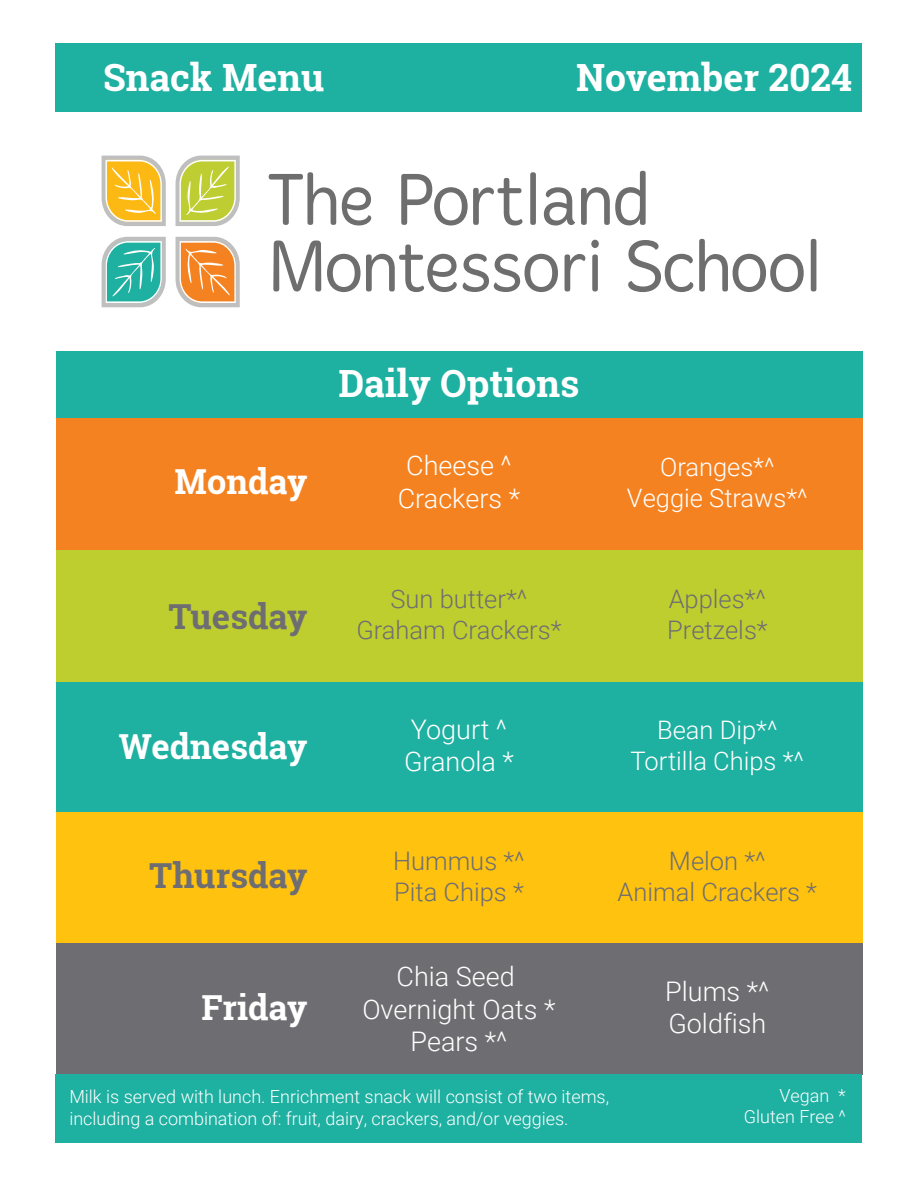
<style>
.page{position:relative;width:918px;height:1188px;background:#fff}
.page>*{position:absolute;margin:0;border:0;box-sizing:border-box;transform-origin:0 0}
.t1{font:700 37.5px "Roboto Slab";color:#fff}
.t2{font:700 34.5px "Roboto Slab";color:#fff}
.t3{font:700 34.5px "Roboto Slab";color:#6e6e72}
.t4{font:300 27px/32.4px "Roboto";color:#fff;text-align:center}
.t5{font:300 25.5px/30.6px "Roboto";color:#6e6e72}
.t6{font:300 25.5px/30.6px "Roboto";color:#fff;text-align:center}
.t7{font:300 18px/21.6px "Roboto";color:#fff}
</style>
<div class="page">
<div style="left:56px;top:43px;width:806px;height:69px;background:#1eb0a1"></div>
<div style="left:56px;top:681px;width:806px;height:132px;background:#1eb0a1"></div>
<div style="left:56px;top:351px;width:806px;height:67px;background:#1eb0a1"></div>
<div style="left:56px;top:418px;width:806px;height:132px;background:#f58220"></div>
<div style="left:56px;top:812px;width:806px;height:132px;background:#ffc20e"></div>
<div style="left:56px;top:943px;width:806px;height:132px;background:#6e6e72"></div>
<div style="left:56px;top:550px;width:806px;height:132px;background:#bfce2f"></div>
<div style="left:56px;top:1074px;width:806px;height:68px;background:#1eb0a1"></div>
<svg style="left:269px;top:172px;width:67px;height:53px"></svg>
<svg style="left:342px;top:187px;width:29px;height:38px"></svg>
<svg style="left:401px;top:174px;width:122px;height:51px"></svg>
<div style="left:530px;top:172px;width:6px;height:53px;background:#6e6e6f;border-radius:3px"></div>
<svg style="left:544px;top:187px;width:31px;height:38px"></svg>
<svg style="left:581px;top:171px;width:65px;height:54px"></svg>
<svg style="left:273px;top:241px;width:48px;height:50px"></svg>
<svg style="left:327px;top:245px;width:130px;height:47px"></svg>
<svg style="left:463px;top:254px;width:95px;height:38px"></svg>
<svg style="left:565px;top:254px;width:20px;height:37px"></svg>
<svg style="left:591px;top:240px;width:8px;height:51px"></svg>
<svg style="left:628px;top:240px;width:65px;height:52px"></svg>
<svg style="left:699px;top:239px;width:105px;height:53px"></svg>
<div style="left:811px;top:239px;width:5px;height:52px;background:#6e6e6f;border-radius:3px"></div>
<svg style="left:102px;top:156px;width:64px;height:70px;background:#f1c865"></svg>
<svg style="left:102px;top:237px;width:64px;height:70px;background:#6cc3ba"></svg>
<svg style="left:176px;top:237px;width:64px;height:70px;background:#eca76d"></svg>
<svg style="left:176px;top:156px;width:64px;height:70px;background:#cbd477"></svg>
<h1 class="t1" style="left:103px;top:52px;width:223px">Snack Menu</h1>
<h1 class="t1" style="left:576px;top:51px;width:278px">November 2024</h1>
<h2 class="t2" style="left:175px;top:458px;width:135px">Monday</h2>
<h1 class="t1" style="left:338px;top:357px;width:243px">Daily Options</h1>
<h3 class="t4" style="left:398px;top:449px;width:124px">Cheese ^<br>Crackers *</h3>
<h2 class="t3" style="left:168px;top:593px;width:141px">Tuesday</h2>
<h3 class="t5" style="left:356px;top:583px;width:207px;text-align:center">Sun butter*^<br>Graham Crackers*</h3>
<h3 class="t6" style="left:627px;top:451px;width:182px">Oranges*^<br>Veggie Straws*^</h3>
<h3 class="t5" style="left:667px;top:583px;width:102px">Apples*^<br>Pretzels*</h3>
<h2 class="t2" style="left:119px;top:723px;width:190px">Wednesday</h2>
<h2 class="t3" style="left:149px;top:852px;width:160px">Thursday</h2>
<h2 class="t2" style="left:202px;top:984px;width:108px">Friday</h2>
<h3 class="t4" style="left:404px;top:712px;width:111px;text-align:left">Yogurt ^<br>Granola *</h3>
<h3 class="t6" style="left:631px;top:714px;width:175px">Bean Dip*^<br>Tortilla Chips *^</h3>
<h3 class="t5" style="left:393px;top:845px;width:133px">Hummus *^<br>Pita Chips *</h3>
<h3 class="t4" style="left:362px;top:960px;width:195px">Chia Seed<br>Overnight Oats *<br>Pears *^</h3>
<h3 class="t5" style="left:618px;top:845px;width:201px;text-align:center">Melon *^<br>Animal Crackers *</h3>
<h3 class="t4" style="left:665px;top:974px;width:106px;text-align:left">Plums *^<br>Goldfish</h3>
<p class="t7" style="left:69px;top:1085px;width:541px">Milk is served with lunch. Enrichment snack will consist of two items, including a combination of: fruit, dairy, crackers, and/or veggies.</p>
<p class="t7" style="left:744px;top:1084px;width:103px;text-align:right">Vegan *<br>Gluten Free ^</p>
</div>
